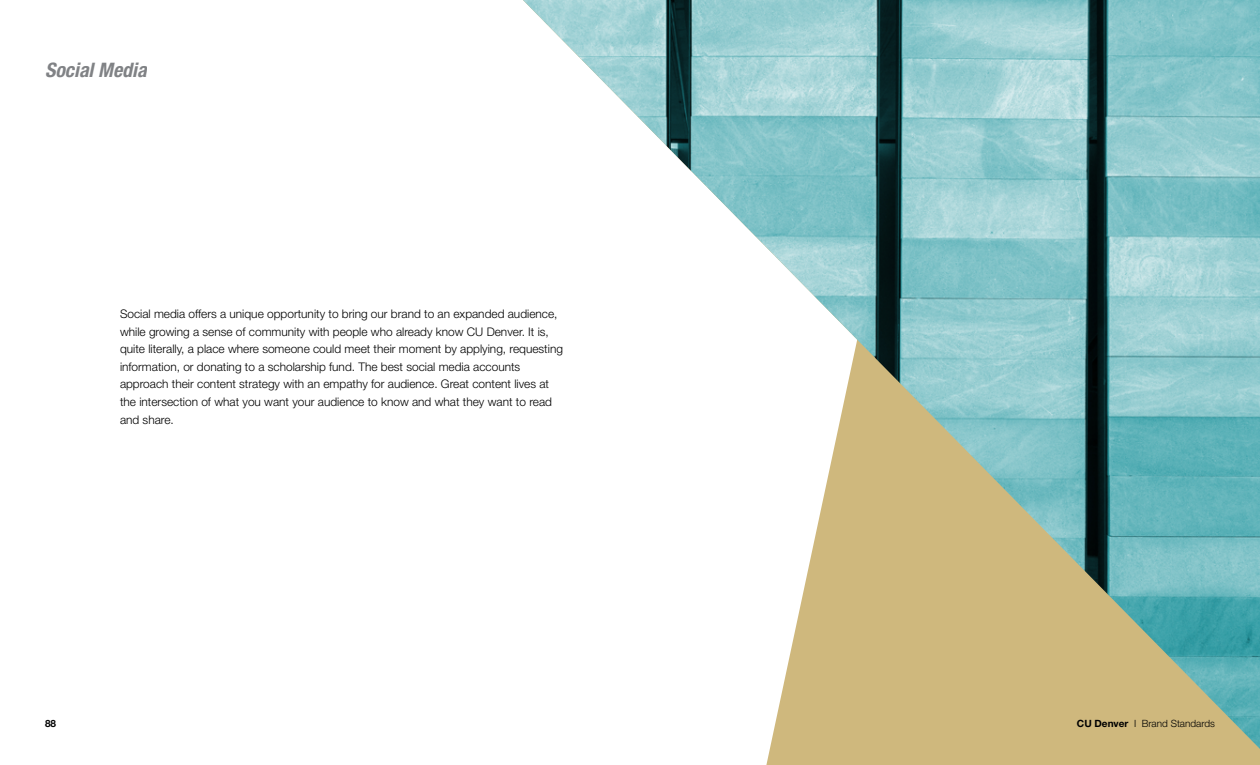
<style>
.page{position:relative;width:1260px;height:765px;background:#fff}
.page>*{position:absolute;margin:0;border:0;box-sizing:border-box;transform-origin:0 0}
.t1{font:italic 700 condensed 20px "Cwrtlk Helvetica Neue LT Std";color:#808285}
.t2{font:300 11.88px/17.5px "Nsvxsj Helvetica Neue LT Std";color:#000}
.t3{font:300 10px "Nsvxsj Helvetica Neue LT Std";color:#000}
.t4{font:700 10px "Hjtqsx Helvetica Neue LT Std";color:#000}
</style>
<div class="page">
<div style="left:766px;top:749px;width:494px;height:16px;background:#cfb87d"></div>
<img style="left:523px;top:0;width:737px;height:749px">
<h1 class="t1" style="left:45px;top:58px;width:103px">Social Media</h1>
<p class="t2" style="left:120px;top:305px;width:445px">Social media offers a unique opportunity to bring our brand to an expanded audience, while growing a sense of community with people who already know CU Denver. It is, quite literally, a place where someone could meet their moment by applying, requesting information, or donating to a scholarship fund. The best social media accounts approach their content strategy with an empathy for audience. Great content lives at the intersection of what you want your audience to know and what they want to read and share.</p>
<p class="t4" style="left:45px;top:717px;width:13px">88</p>
<p class="t4" style="left:1077px;top:717px;width:53px">CU Denver</p>
<p class="t3" style="left:1134px;top:717px;width:82px">I Brand Standards</p>
</div>
